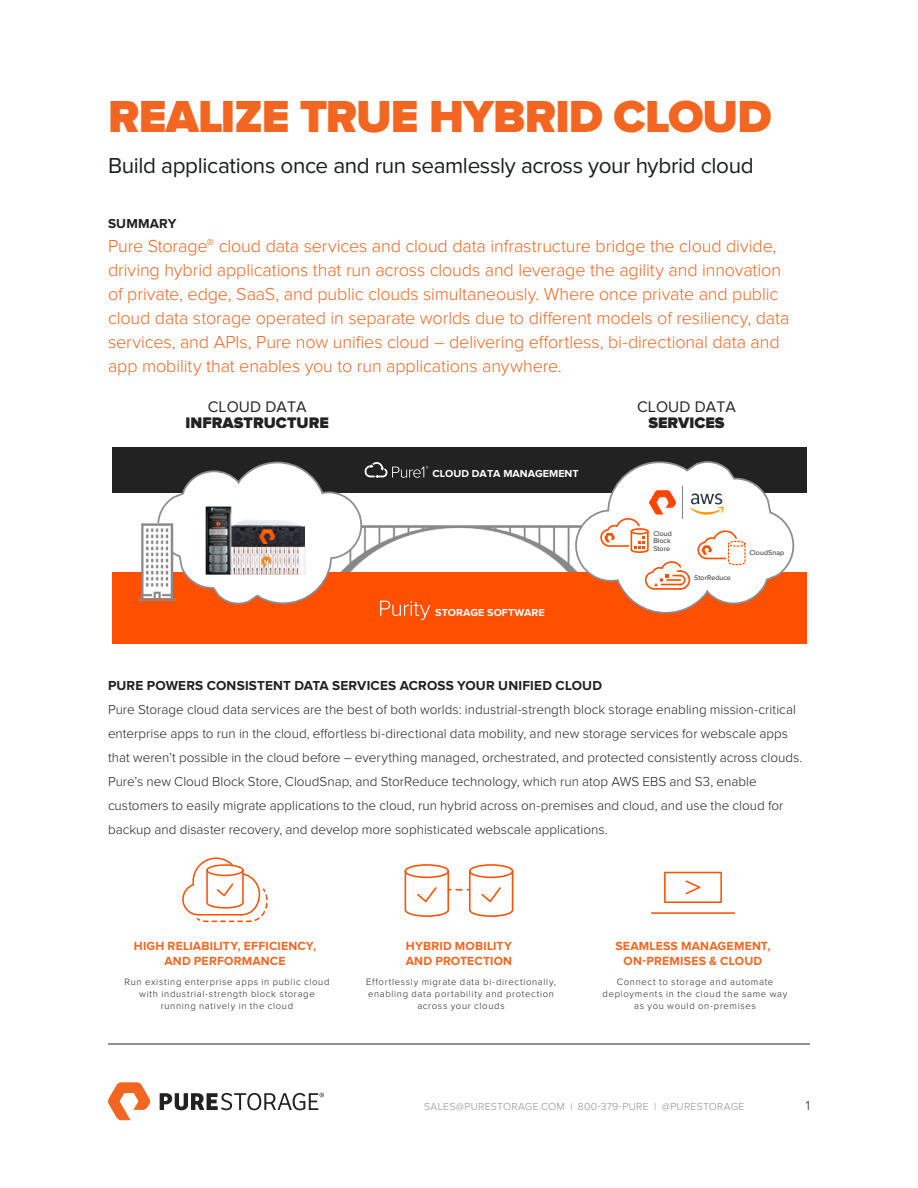
<style>
.page{position:relative;width:918px;height:1188px;background:#fff}
.page>*{position:absolute;margin:0;border:0;box-sizing:border-box;transform-origin:0 0}
.t1{font:900 46.5px "Proxima Nova";letter-spacing:-.02em;color:#f36621}
.t2{font:22.5px "Proxima Nova";letter-spacing:-.015em;color:#1a1f20}
.t3{font:300 18px/24px "Proxima Nova";letter-spacing:-.01em;color:#f36621}
.t4{font:900 15.9px "Proxima Nova";color:#222}
.t5{font:15.9px "Proxima Nova";letter-spacing:.005em;color:#222}
.t6{font:300 13.5px/24px "Proxima Nova";color:#212121}
.t7{font:700 13.5px "Proxima Nova";letter-spacing:.015em;color:#212121}
.t8{font:700 12.15px/15px "Proxima Nova";letter-spacing:.015em;color:#f36621;text-align:center}
.t9{font:300 10.5px "Proxima Nova";letter-spacing:.025em;color:#8b8d90}
.t10{font:700 10.5px "Proxima Nova";color:#fff}
.t11{font:300 9.45px/12.1px "Proxima Nova";letter-spacing:.07em;color:#212121;text-align:center}
.t12{font:7.05px/7.6px "Proxima Nova";letter-spacing:.005em;color:#222}
</style>
<div class="page">
<svg style="left:108px;top:1082px;width:42px;height:38px"></svg>
<svg style="left:160px;top:1093px;width:164px;height:17px"></svg>
<hr style="left:108px;top:1044px;width:702px;height:1px;background:#212121">
<svg style="left:405px;top:864px;width:108px;height:53px"></svg>
<svg style="left:182px;top:857px;width:86px;height:65px"></svg>
<hr style="left:651px;top:912px;width:84px;height:2px;background:#fe5000">
<svg style="left:664px;top:872px;width:58px;height:31px"></svg>
<div style="left:112px;top:447px;width:694px;height:46px;background:#222"></div>
<img style="left:430px;top:525px;width:144px;height:47px">
<div style="left:112px;top:572px;width:694px;height:72px;background:#fe5000"></div>
<img style="left:138px;top:523px;width:18px;height:78px">
<svg style="left:156px;top:461px;width:274px;height:159px"></svg>
<svg style="left:574px;top:461px;width:221px;height:153px"></svg>
<h1 class="t1" style="left:108px;top:90px;width:665px">REALIZE TRUE HYBRID CLOUD</h1>
<h2 class="t2" style="left:108px;top:152px;width:647px">Build applications once and run seamlessly across your hybrid cloud</h2>
<p class="t7" style="left:108px;top:217px;width:70px">SUMMARY</p>
<p class="t3" style="left:108px;top:234px;width:683px">Pure Storage<sup>®</sup> cloud data services and cloud data infrastructure bridge the cloud divide, driving hybrid applications that run across clouds and leverage the agility and innovation of private, edge, SaaS, and public clouds simultaneously. Where once private and public cloud data storage operated in separate worlds due to different models of resiliency, data services, and APIs, Pure now unifies cloud – delivering effortless, bi-directional data and app mobility that enables you to run applications anywhere.</p>
<p class="t5" style="left:208px;top:398px;width:100px">CLOUD DATA</p>
<p class="t4" style="left:186px;top:413px;width:145px">INFRASTRUCTURE</p>
<p class="t10" style="left:432px;top:469px;width:148px">CLOUD DATA MANAGEMENT</p>
<p class="t10" style="left:435px;top:607px;width:111px">STORAGE SOFTWARE</p>
<p class="t5" style="left:637px;top:398px;width:100px">CLOUD DATA</p>
<p class="t4" style="left:648px;top:413px;width:78px">SERVICES</p>
<p class="t12" style="left:653px;top:530px;width:20px">Cloud<br>Block<br>Store</p>
<p class="t12" style="left:694px;top:574px;width:38px">StorReduce</p>
<p class="t12" style="left:749px;top:549px;width:36px">CloudSnap</p>
<p class="t7" style="left:108px;top:679px;width:496px">PURE POWERS CONSISTENT DATA SERVICES ACROSS YOUR UNIFIED CLOUD</p>
<p class="t6" style="left:108px;top:698px;width:696px">Pure Storage cloud data services are the best of both worlds: industrial-strength block storage enabling mission-critical enterprise apps to run in the cloud, effortless bi-directional data mobility, and new storage services for webscale apps that weren’t possible in the cloud before – everything managed, orchestrated, and protected consistently across clouds.<br>Pure’s new Cloud Block Store, CloudSnap, and StorReduce technology, which run atop AWS EBS and S3, enable customers to easily migrate applications to the cloud, run hybrid across on-premises and cloud, and use the cloud for backup and disaster recovery, and develop more sophisticated webscale applications.</p>
<p class="t8" style="left:134px;top:939px;width:184px">HIGH RELIABILITY, EFFICIENCY,<br>AND PERFORMANCE</p>
<p class="t11" style="left:125px;top:976px;width:207px">Run existing enterprise apps in public cloud with industrial-strength block storage running natively in the cloud</p>
<p class="t8" style="left:406px;top:939px;width:108px;text-align:left">HYBRID MOBILITY<br>AND PROTECTION</p>
<p class="t11" style="left:366px;top:976px;width:191px">Effortlessly migrate data bi-directionally, enabling data portability and protection across your clouds</p>
<p class="t8" style="left:615px;top:939px;width:157px">SEAMLESS MANAGEMENT,<br>ON-PREMISES &amp; CLOUD</p>
<p class="t11" style="left:603px;top:976px;width:186px">Connect to storage and automate deployments in the cloud the same way as you would on-premises</p>
<p class="t9" style="left:424px;top:1100px;width:322px">SALES@PURESTORAGE.COM | 800-379-PURE | @PURESTORAGE</p>
<p class="t6" style="left:806px;top:1094px;width:6px">1</p>
</div>
